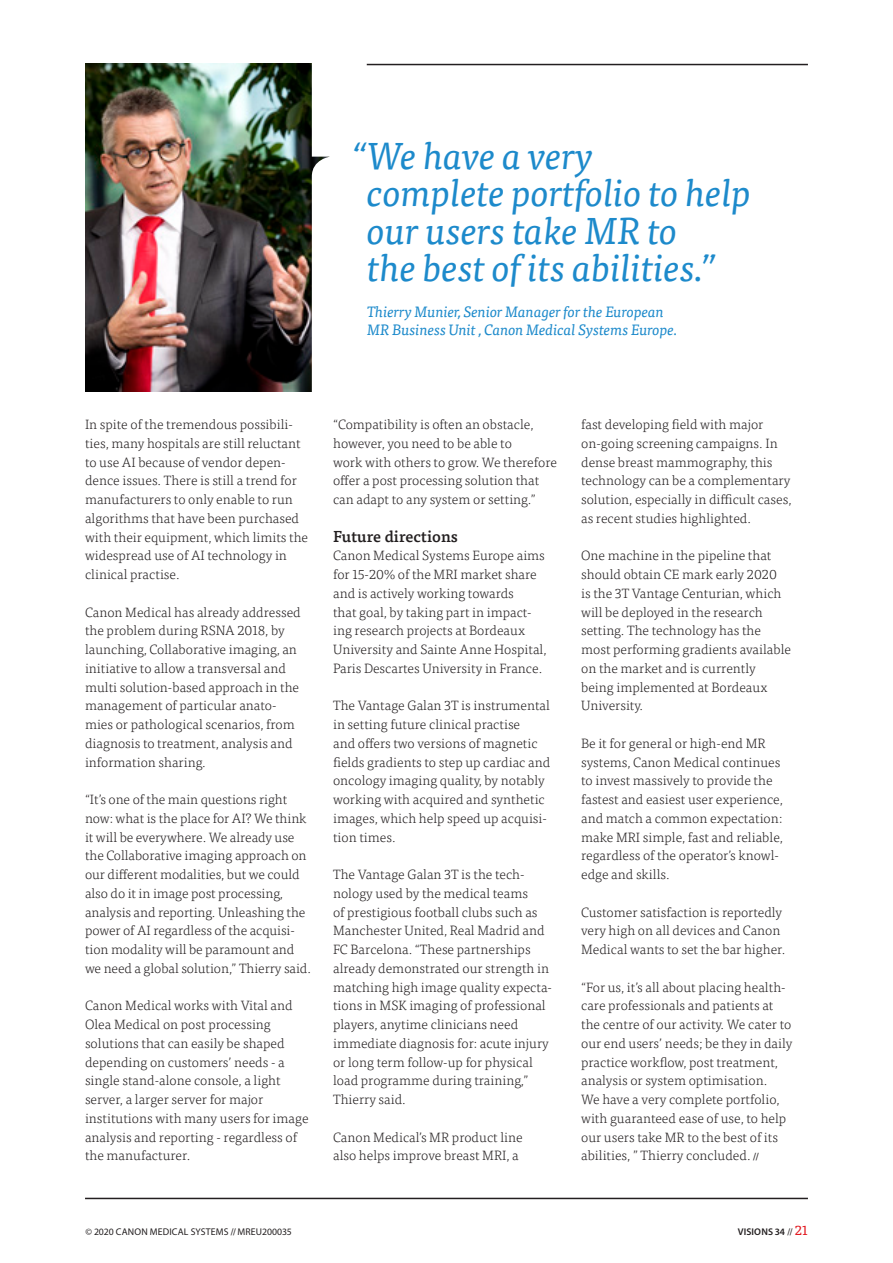
<style>
.page{position:relative;width:893px;height:1263px;background:#fff}
.page>*{position:absolute;margin:0;border:0;box-sizing:border-box;transform-origin:0 0}
.t1{font:italic 37.5px/37.5px "Tisa Pro";letter-spacing:-.01em;color:#1d8acb}
.t2{font:500 15.75px "Tisa Pro";color:#231f20}
.t3{font:italic 15px/18px "Tisa Pro";letter-spacing:-.01em;color:#1d8acb}
.t4{font:300 13.5px/18.8px "Tisa Pro";color:#231f20}
.t5{font:9.75px "Myriad Pro";letter-spacing:.015em;color:#231f20}
.t6{font:600 9.75px "Myriad Pro";letter-spacing:.015em;color:#231f20}
.s1{font-family:"Myriad Pro";font-weight:400;font-size:10.5px}
.s2{font-weight:400}
.s3{font-family:"Tisa Pro";font-weight:400;font-size:13.5px;color:#e21a21}
</style>
<div class="page">
<hr style="left:85px;top:64px;width:723px;height:1px;background:#231f20">
<hr style="left:85px;top:1198px;width:723px;height:1px;background:#231f20">
<img style="left:85px;top:63px;width:227px;height:329px">
<svg style="left:312px;top:63px;width:55px;height:111px"></svg>
<h1 class="t1" style="left:367px;top:135px;width:386px;text-indent:-14px">“We have a very<br>complete portfolio to help our users take MR to<br>the best of its abilities.”</h1>
<p class="t3" style="left:367px;top:302px;width:312px">Thierry Munier, Senior Manager for the European<br>MR Business Unit , Canon Medical Systems Europe.</p>
<p class="t4" style="left:85px;top:414px;width:225px">In spite of the tremendous possibili&shy;ties, many hospitals are still reluctant to use AI because of vendor depen&shy;dence issues. There is still a trend for manufacturers to only enable to run algorithms that have been purchased with their equipment, which limits the widespread use of AI technology in clinical practise.</p>
<p class="t4" style="left:85px;top:602px;width:217px">Canon Medical has already addressed the problem during RSNA 2018, by launching, Collaborative imaging, an initiative to allow a transversal and multi solution-based approach in the management of particular anato&shy;mies or pathological scenarios, from diagnosis to treatment, analysis and information sharing.</p>
<p class="t4" style="left:85px;top:789px;width:227px">“It’s one of the main questions right now: what is the place for AI? We think it will be everywhere. We already use the Collaborative imaging approach on our different modalities, but we could also do it in image post processing, analysis and reporting. Unleashing the power of AI regardless of the acquisi&shy;tion modality will be paramount and we need a global solution,” Thierry said.</p>
<p class="t4" style="left:85px;top:996px;width:225px">Canon Medical works with Vital and Olea Medical on post processing solutions that can easily be shaped depending on customers’ needs - a single stand-alone console, a light server, a larger server for major institutions with many users for image analysis and reporting - regardless of the manufacturer.</p>
<p class="t4" style="left:333px;top:414px;width:225px">“Compatibility is often an obstacle, however, you need to be able to<br>work with others to grow. We therefore offer a post processing solution that can adapt to any system or setting.”</p>
<p class="t2" style="left:333px;top:524px;width:126px">Future directions</p>
<p class="t4" style="left:333px;top:546px;width:215px">Canon Medical Systems Europe aims for 15-20% of the MRI market share and is actively working towards<br>that goal, by taking part in impact&shy;ing research projects at Bordeaux University and Sainte Anne Hospital, Paris Descartes University in France.</p>
<p class="t4" style="left:333px;top:696px;width:219px">The Vantage Galan 3T is instrumental in setting future clinical practise<br>and offers two versions of magnetic fields gradients to step up cardiac and oncology imaging quality, by notably working with acquired and synthetic images, which help speed up acquisi&shy;tion times.</p>
<p class="t4" style="left:333px;top:864px;width:220px">The Vantage Galan 3T is the tech&shy;nology used by the medical teams<br>of prestigious football clubs such as Manchester United, Real Madrid and FC Barcelona. “These partnerships already demonstrated our strength in matching high image quality expecta&shy;tions in MSK imaging of professional players, anytime clinicians need immediate diagnosis for: acute injury or long term follow-up for physical load programme during training,” Thierry said.</p>
<p class="t4" style="left:333px;top:1127px;width:191px">Canon Medical’s MR product line also helps improve breast MRI, a</p>
<p class="t4" style="left:581px;top:414px;width:212px">fast developing field with major on-going screening campaigns. In dense breast mammography, this technology can be a complementary solution, especially in difficult cases, as recent studies highlighted.</p>
<p class="t4" style="left:581px;top:546px;width:211px">One machine in the pipeline that should obtain CE mark early 2020<br>is the 3T Vantage Centurian, which will be deployed in the research setting. The technology has the most performing gradients available on the market and is currently being implemented at Bordeaux<br>University.</p>
<p class="t4" style="left:581px;top:733px;width:203px">Be it for general or high-end MR systems, Canon Medical continues to invest massively to provide the fastest and easiest user experience, and match a common expectation: make MRI simple, fast and reliable, regardless of the operator’s knowl&shy;edge and skills.</p>
<p class="t4" style="left:581px;top:902px;width:206px">Customer satisfaction is reportedly very high on all devices and Canon<br>Medical wants to set the bar higher.</p>
<p class="t4" style="left:581px;top:977px;width:213px">“For us, it’s all about placing health&shy;care professionals and patients at the centre of our activity. We cater to our end users’ needs; be they in daily practice workflow, post treatment, analysis or system optimisation.<br>We have a very complete portfolio, with guaranteed ease of use, to help our users take MR to the best of its abilities, ” Thierry concluded. <span class="s1">//</span></p>
<p class="t5" style="left:85px;top:1226px;width:208px">© 2020 CANON MEDICAL SYSTEMS //MREU200035</p>
<p class="t6" style="left:738px;top:1226px;width:72px">VISIONS 34 <span class="s2">//</span> <span class="s3">21</span></p>
</div>
